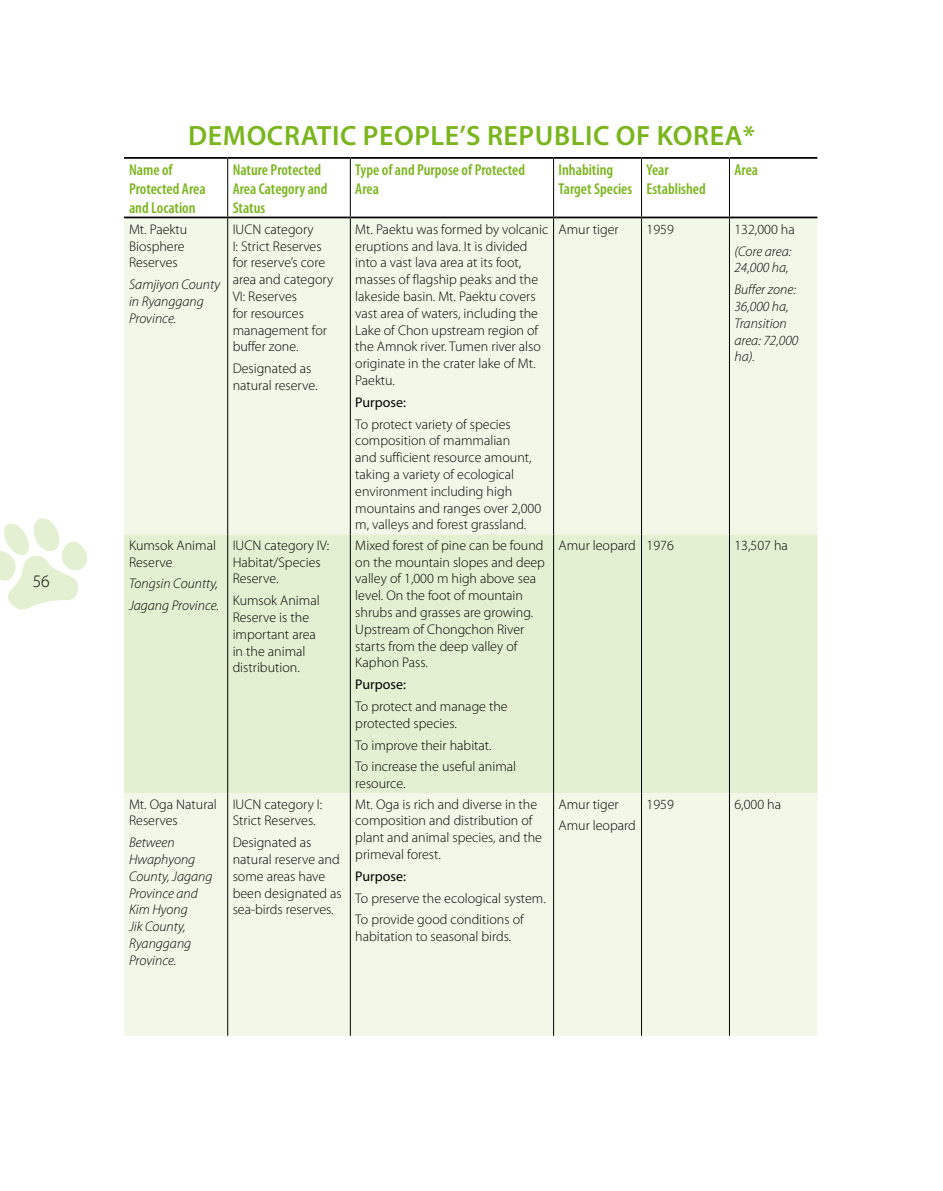
<style>
.page{position:relative;width:943px;height:1191px;background:#fff}
.page>*{position:absolute;margin:0;border:0;box-sizing:border-box;transform-origin:0 0}
.t1{font:600 28px "Myriad Pro";letter-spacing:.02em;color:#7ab51d}
.t2{font:300 17.5px "Myriad Pro";color:#000}
.t3{font:600 condensed 15.75px/18.9px "Myriad Pro";color:#7ab51d}
.t4{font:300 14px/16.8px "Myriad Pro";color:#000}
.t5{font:italic 300 14px/16.8px "Myriad Pro";color:#000}
.t6{font:14px "Myriad Pro";color:#000}
</style>
<div class="page">
<svg style="left:0;top:518px;width:87px;height:92px"></svg>
<div style="left:124px;top:218px;width:693px;height:817px;background:#f2f8e8"></div>
<div style="left:124px;top:534px;width:693px;height:259px;background:#e4f0d2"></div>
<hr style="left:227px;top:218px;width:1px;height:316px;background:#000">
<hr style="left:350px;top:218px;width:1px;height:316px;background:#000">
<hr style="left:553px;top:218px;width:1px;height:316px;background:#000">
<hr style="left:641px;top:218px;width:1px;height:316px;background:#000">
<hr style="left:729px;top:218px;width:1px;height:316px;background:#000">
<hr style="left:227px;top:534px;width:1px;height:259px;background:#000">
<hr style="left:350px;top:534px;width:1px;height:259px;background:#000">
<hr style="left:553px;top:534px;width:1px;height:259px;background:#000">
<hr style="left:641px;top:534px;width:1px;height:259px;background:#000">
<hr style="left:729px;top:534px;width:1px;height:259px;background:#000">
<hr style="left:227px;top:793px;width:1px;height:242px;background:#000">
<hr style="left:350px;top:793px;width:1px;height:242px;background:#000">
<hr style="left:553px;top:793px;width:1px;height:242px;background:#000">
<hr style="left:641px;top:793px;width:1px;height:242px;background:#000">
<hr style="left:729px;top:793px;width:1px;height:242px;background:#000">
<hr style="left:124px;top:217px;width:104px;height:1px;background:#000">
<hr style="left:228px;top:217px;width:122px;height:1px;background:#000">
<hr style="left:350px;top:217px;width:203px;height:1px;background:#000">
<hr style="left:553px;top:217px;width:88px;height:1px;background:#000">
<hr style="left:641px;top:217px;width:88px;height:1px;background:#000">
<hr style="left:729px;top:217px;width:88px;height:1px;background:#000">
<hr style="left:124px;top:157px;width:104px;height:2px;background:#000">
<hr style="left:228px;top:157px;width:122px;height:2px;background:#000">
<hr style="left:350px;top:157px;width:203px;height:2px;background:#000">
<hr style="left:553px;top:157px;width:88px;height:2px;background:#000">
<hr style="left:641px;top:157px;width:88px;height:2px;background:#000">
<hr style="left:729px;top:157px;width:88px;height:2px;background:#000">
<hr style="left:227px;top:159px;width:1px;height:58px;background:#000">
<hr style="left:350px;top:159px;width:1px;height:58px;background:#000">
<hr style="left:553px;top:159px;width:1px;height:58px;background:#000">
<hr style="left:641px;top:159px;width:1px;height:58px;background:#000">
<hr style="left:729px;top:159px;width:1px;height:58px;background:#000">
<p class="t2" style="left:33px;top:571px;width:19px">56</p>
<h1 class="t1" style="left:188px;top:118px;width:568px">DEMOCRATIC PEOPLE’S REPUBLIC OF KOREA*</h1>
<p class="t3" style="left:129px;top:160px;width:78px">Name of<br>Protected Area and Location</p>
<p class="t3" style="left:233px;top:160px;width:96px">Nature Protected<br>Area Category and<br>Status</p>
<p class="t3" style="left:355px;top:160px;width:171px">Type of and Purpose of Protected<br>Area</p>
<p class="t3" style="left:558px;top:160px;width:75px">Inhabiting<br>Target Species</p>
<p class="t3" style="left:646px;top:160px;width:61px">Year<br>Established</p>
<p class="t3" style="left:734px;top:160px;width:25px">Area</p>
<p class="t4" style="left:129px;top:221px;width:60px">Mt. Paektu<br>Biosphere<br>Reserves</p>
<p class="t5" style="left:129px;top:276px;width:93px">Samjiyon County in Ryanggang<br>Province.</p>
<p class="t4" style="left:355px;top:221px;width:194px">Mt. Paektu was formed by volcanic eruptions and lava. It is divided into a vast lava area at its foot, masses of flagship peaks and the lakeside basin. Mt. Paektu covers vast area of waters, including the<br>Lake of Chon upstream region of the Amnok river. Tumen river also originate in the crater lake of Mt.<br>Paektu.</p>
<p class="t6" style="left:355px;top:393px;width:52px">Purpose:</p>
<p class="t4" style="left:355px;top:416px;width:187px">To protect variety of species composition of mammalian<br>and sufficient resource amount, taking a variety of ecological environment including high mountains and ranges over 2,000 m, valleys and forest grassland.</p>
<p class="t4" style="left:558px;top:221px;width:62px">Amur tiger</p>
<p class="t4" style="left:646px;top:221px;width:29px">1959</p>
<p class="t4" style="left:734px;top:221px;width:62px">132,000 ha</p>
<p class="t5" style="left:734px;top:243px;width:58px">(Core area:<br>24,000 ha,</p>
<p class="t5" style="left:734px;top:281px;width:65px">Buffer zone:<br>36,000 ha,<br>Transition area: 72,000 ha).</p>
<p class="t4" style="left:233px;top:221px;width:102px">IUCN category<br>I: Strict Reserves for reserve’s core area and category<br>VI: Reserves<br>for resources management for buffer zone.</p>
<p class="t4" style="left:233px;top:360px;width:86px">Designated as natural reserve.</p>
<p class="t4" style="left:129px;top:537px;width:88px">Kumsok Animal<br>Reserve</p>
<p class="t5" style="left:129px;top:573px;width:91px;line-height:21.7px">Tongsin Countty,<br>Jagang Province.</p>
<p class="t4" style="left:129px;top:795px;width:89px">Mt. Oga Natural<br>Reserves</p>
<p class="t5" style="left:129px;top:834px;width:85px">Between<br>Hwaphyong<br>County, Jagang<br>Province and<br>Kim Hyong<br>Jik County,<br>Ryanggang<br>Province.</p>
<p class="t4" style="left:233px;top:537px;width:98px">IUCN category IV:<br>Habitat/Species<br>Reserve.</p>
<p class="t4" style="left:233px;top:592px;width:88px">Kumsok Animal<br>Reserve is the important area in the animal distribution.</p>
<p class="t4" style="left:233px;top:795px;width:91px">IUCN category I:<br>Strict Reserves.</p>
<p class="t4" style="left:233px;top:834px;width:111px">Designated as natural reserve and some areas have been designated as sea-birds reserves.</p>
<p class="t4" style="left:355px;top:537px;width:191px">Mixed forest of pine can be found on the mountain slopes and deep valley of 1,000 m high above sea level. On the foot of mountain shrubs and grasses are growing.<br>Upstream of Chongchon River starts from the deep valley of<br>Kaphon Pass.</p>
<p class="t6" style="left:355px;top:676px;width:52px">Purpose:</p>
<p class="t4" style="left:355px;top:698px;width:154px">To protect and manage the protected species.</p>
<p class="t4" style="left:355px;top:734px;width:162px;line-height:21.7px">To improve their habitat.<br>To increase the useful animal</p>
<p class="t4" style="left:355px;top:775px;width:52px">resource.</p>
<p class="t4" style="left:355px;top:795px;width:188px">Mt. Oga is rich and diverse in the composition and distribution of plant and animal species, and the primeval forest.</p>
<p class="t6" style="left:355px;top:867px;width:52px">Purpose:</p>
<p class="t4" style="left:355px;top:887px;width:192px;line-height:21.7px">To preserve the ecological system.<br>To provide good conditions of</p>
<p class="t4" style="left:355px;top:928px;width:157px">habitation to seasonal birds.</p>
<p class="t4" style="left:558px;top:537px;width:117px">Amur leopard 1976</p>
<p class="t4" style="left:734px;top:537px;width:55px">13,507 ha</p>
<p class="t4" style="left:558px;top:793px;width:79px;line-height:21.7px">Amur tiger<br>Amur leopard</p>
<p class="t4" style="left:646px;top:795px;width:29px">1959</p>
<p class="t4" style="left:734px;top:795px;width:48px">6,000 ha</p>
</div>
